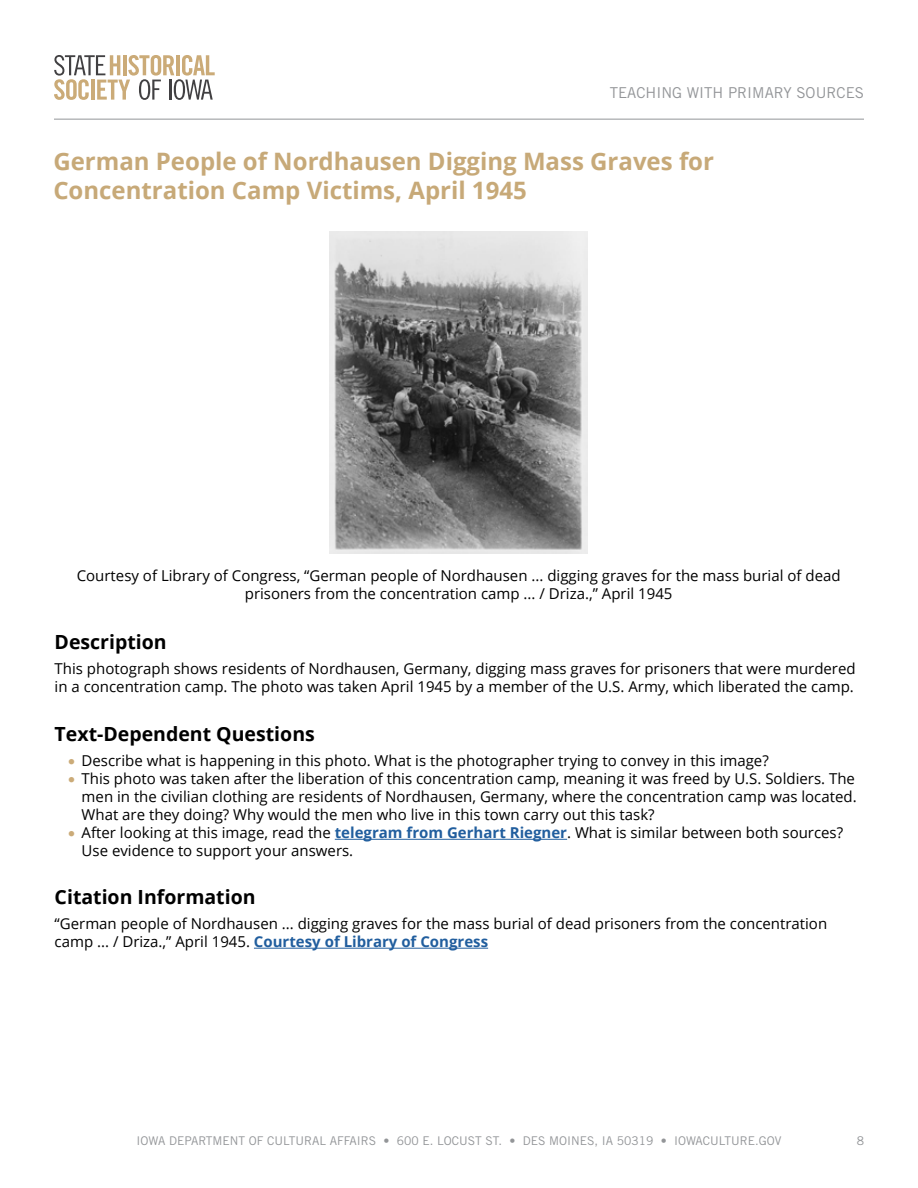
<style>
.page{position:relative;width:918px;height:1188px;background:#fff}
.page>*{position:absolute;margin:0;border:0;box-sizing:border-box;transform-origin:0 0}
.t1{font:700 24px "Open Sans";color:#c7a978}
.t2{font:700 19.5px "Open Sans";color:#000}
.t3{font:15px/18px "Open Sans";color:#000}
.t4{font:15px "Trade Gothic LT Std";color:#939598}
.t5{font:12px "Trade Gothic LT Std";color:#939598}
.s1{color:#cbab78}
.s2{font-weight:700;color:#215e9e}
</style>
<div class="page">
<hr style="left:54px;top:119px;width:810px;height:1px;background:#939598">
<svg style="left:54px;top:55px;width:161px;height:45px"></svg>
<hr style="left:254px;top:948px;width:234px;height:1px;background:#215e9e">
<hr style="left:335px;top:839px;width:232px;height:1px;background:#215e9e">
<img style="left:330px;top:231px;width:257px;height:322px">
<p class="t4" style="left:610px;top:83px;width:256px">TEACHING WITH PRIMARY SOURCES</p>
<p class="t1" style="left:53px;top:144px;width:662px">German People of Nordhausen Digging Mass Graves for</p>
<h2 class="t1" style="left:53px;top:173px;width:475px">Concentration Camp Victims, April 1945</h2>
<p class="t3" style="left:77px;top:566px;width:765px;text-align:center">Courtesy of Library of Congress, “German people of Nordhausen ... digging graves for the mass burial of dead prisoners from the concentration camp ... / Driza.,” April 1945</p>
<p class="t2" style="left:55px;top:628px;width:114px">Description</p>
<p class="t3" style="left:55px;top:659px;width:803px">This photograph shows residents of Nordhausen, Germany, digging mass graves for prisoners that were murdered in a concentration camp. The photo was taken April 1945 by a member of the U.S. Army, which liberated the camp.</p>
<p class="t2" style="left:55px;top:721px;width:262px">Text-Dependent Questions</p>
<p class="t3" style="left:68px;top:751px;width:702px"><span class="s1">•</span> Describe what is happening in this photo. What is the photographer trying to convey in this image?</p>
<p class="t3" style="left:68px;top:769px;width:790px;text-align:right"><span class="s1">•</span> This photo was taken after the liberation of this concentration camp, meaning it was freed by U.S. Soldiers. The men in the civilian clothing are residents of Nordhausen, Germany, where the concentration camp was located.</p>
<p class="t3" style="left:82px;top:805px;width:575px">What are they doing? Why would the men who live in this town carry out this task?</p>
<p class="t3" style="left:82px;top:823px;width:763px;text-indent:-13px"><span class="s1">•</span> After looking at this image, read the <span class="s2">telegram from Gerhart Riegner</span>. What is similar between both sources?<br>Use evidence to support your answers.</p>
<p class="t2" style="left:55px;top:883px;width:202px">Citation Information</p>
<p class="t3" style="left:55px;top:914px;width:774px">“German people of Nordhausen ... digging graves for the mass burial of dead prisoners from the concentration camp ... / Driza.,” April 1945. <span class="s2">Courtesy of Library of Congress</span></p>
<p class="t5" style="left:137px;top:1133px;width:646px">IOWA DEPARTMENT OF CULTURAL AFFAIRS • 600 E. LOCUST ST. • DES MOINES, IA 50319 • IOWACULTURE.GOV</p>
<p class="t5" style="left:857px;top:1133px;width:9px">8</p>
</div>
